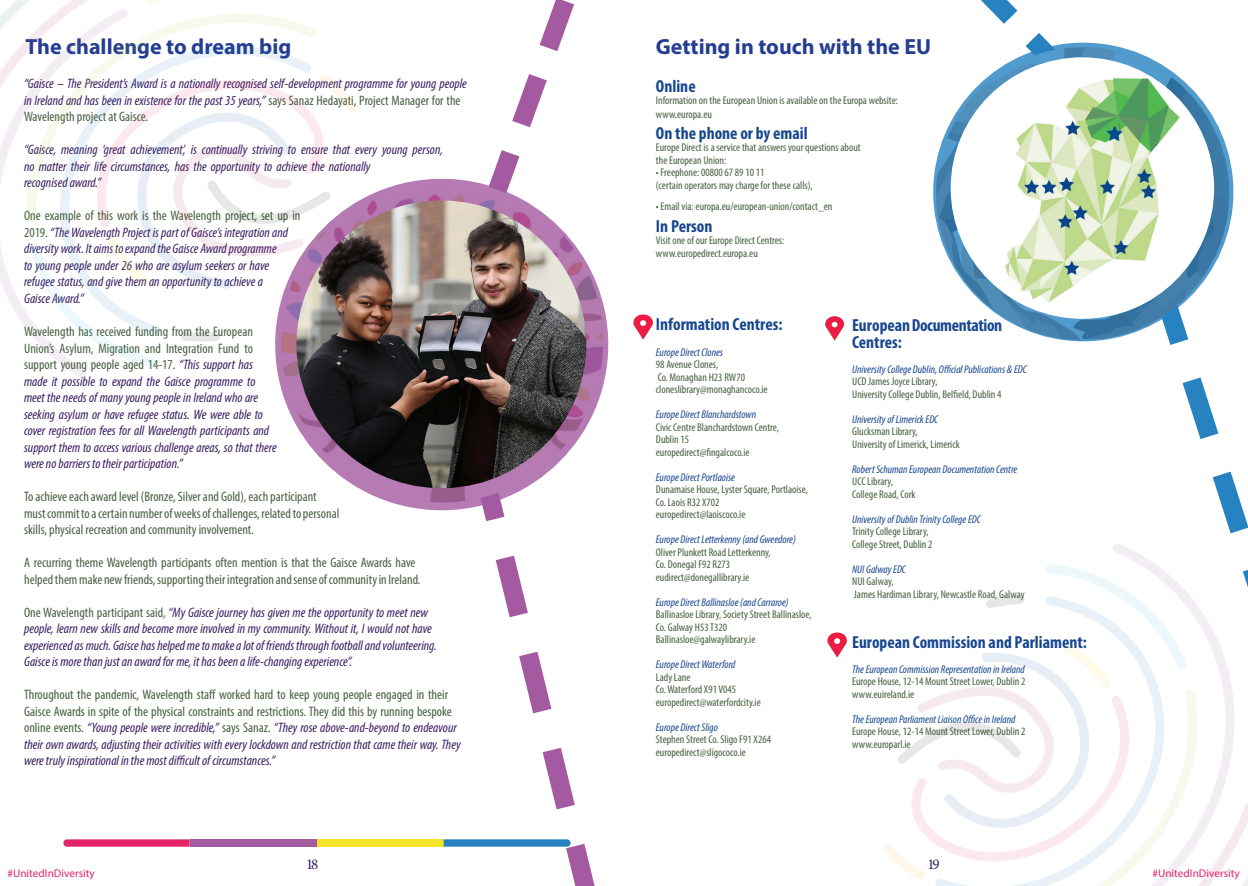
<style>
.page{position:relative;width:1248px;height:886px;background:#fff}
.page>*{position:absolute;margin:0;border:0;box-sizing:border-box;transform-origin:0 0}
.Heading{font:700 22px "Myriad Pro";color:#243d91}
.t1{font:700 condensed 17.5px/16.2px "Myriad Pro";color:#184790}
.t2{font:15px "Minion Pro";color:#381f61}
.t3{font:italic condensed 13.75px/16.5px "Myriad Pro";color:#381f61}
.t4{font:condensed 13.75px/16.5px "Myriad Pro";color:#485f41}
.t5{font:condensed 11.25px "Myriad Pro";color:#485f41}
.t6{font:italic condensed 11.25px "Myriad Pro";color:#184790}
.t7{font:11.25px "Myriad Pro";color:#e3246b}
.s1{font-style:normal;color:#485f41}
</style>
<div class="page">
<svg style="left:63px;top:839px;width:127px;height:8px"></svg>
<div style="left:190px;top:839px;width:127px;height:8px;background:#a45aa0"></div>
<div style="left:317px;top:839px;width:126px;height:8px;background:#f4e52b"></div>
<svg style="left:443px;top:839px;width:15px;height:8px"></svg>
<svg style="left:1137px;top:262px;width:109px;height:256px"></svg>
<svg style="left:458px;top:488px;width:137px;height:398px"></svg>
<svg style="left:470px;top:0;width:104px;height:200px"></svg>
<svg style="left:281px;top:185px;width:321px;height:319px;background:#ad71a8"></svg>
<div style="left:275px;top:179px;width:333px;height:331px;border:12px solid #a45aa0;border-radius:50%"></div>
<img style="left:296px;top:200px;width:290px;height:288px">
<img style="left:366px;top:184px;width:33px;height:179px">
<svg style="left:0;top:0;width:366px;height:403px"></svg>
<svg style="left:84px;top:79px;width:259px;height:251px"></svg>
<svg style="left:949px;top:0;width:199px;height:132px"></svg>
<img style="left:633px;top:314px;width:20px;height:26px">
<img style="left:825px;top:316px;width:20px;height:25px">
<svg style="left:897px;top:521px;width:350px;height:365px"></svg>
<svg style="left:884px;top:603px;width:260px;height:261px"></svg>
<svg style="left:937px;top:47px;width:291px;height:290px;background:#417fac"></svg>
<div style="left:933px;top:43px;width:300px;height:298px;border:9px solid #2682c1;border-radius:50%"></div>
<img style="left:950px;top:57px;width:263px;height:262px">
<p class="Heading" style="left:25px;top:32px;width:267px">The challenge to dream big</p>
<p class="t3" style="left:24px;top:75px;width:444px">“Gaisce – The President’s Award is a nationally recognised self-development programme for young people in Ireland and has been in existence for the past 35 years,” <span class="s1">says Sanaz Hedayati, Project Manager for the<br>Wavelength project at Gaisce.</span></p>
<p class="t3" style="left:24px;top:141px;width:420px">“Gaisce, meaning ‘great achievement’, is continually striving to ensure that every young person, no matter their life circumstances, has the opportunity to achieve the nationally<br>recognised award.”</p>
<p class="t3" style="left:24px;top:207px;width:278px"><span class="s1">One example of this work is the Wavelength project, set up in 2019.</span> “The Wavelength Project is part of Gaisce’s integration and diversity work. It aims to expand the Gaisce Award programme<br>to young people under 26 who are asylum seekers or have refugee status, and give them an opportunity to achieve a<br>Gaisce Award.”</p>
<p class="t3" style="left:24px;top:323px;width:254px"><span class="s1">Wavelength has received funding from the European Union’s Asylum, Migration and Integration Fund to support young people aged 14-17.</span> “This support has made it possible to expand the Gaisce programme to meet the needs of many young people in Ireland who are seeking asylum or have refugee status. We were able to cover registration fees for all Wavelength participants and support them to access various challenge areas, so that there were no barriers to their participation.”</p>
<p class="t4" style="left:24px;top:488px;width:317px">To achieve each award level (Bronze, Silver and Gold), each participant must commit to a certain number of weeks of challenges, related to personal skills, physical recreation and community involvement.</p>
<p class="t4" style="left:24px;top:554px;width:398px">A recurring theme Wavelength participants often mention is that the Gaisce Awards have helped them make new friends, supporting their integration and sense of community in Ireland.</p>
<p class="t3" style="left:24px;top:603px;width:414px"><span class="s1">One Wavelength participant said,</span> “My Gaisce journey has given me the opportunity to meet new people, learn new skills and become more involved in my community. Without it, I would not have experienced as much. Gaisce has helped me to make a lot of friends through football and volunteering.<br>Gaisce is more than just an award for me, it has been a life-changing experience”.</p>
<p class="t3" style="left:24px;top:686px;width:438px"><span class="s1">Throughout the pandemic, Wavelength staff worked hard to keep young people engaged in their Gaisce Awards in spite of the physical constraints and restrictions. They did this by running bespoke online events.</span> “Young people were incredible,” <span class="s1">says Sanaz.</span> “They rose above-and-beyond to endeavour their own awards, adjusting their activities with every lockdown and restriction that came their way. They were truly inspirational in the most difficult of circumstances.”</p>
<p class="Heading" style="left:655px;top:33px;width:277px">Getting in touch with the EU</p>
<p class="t1" style="left:656px;top:77px;width:41px">Online</p>
<p class="t5" style="left:656px;top:94px;width:243px">Information on the European Union is available on the Europa website:</p>
<p class="t5" style="left:656px;top:107px;width:58px">www.europa.eu</p>
<p class="t1" style="left:656px;top:124px;width:153px">On the phone or by email</p>
<p class="t5" style="left:656px;top:141px;width:206px">Europe Direct is a service that answers your questions about</p>
<p class="t5" style="left:656px;top:153px;width:72px">the European Union:</p>
<p class="t5" style="left:656px;top:166px;width:110px">• Freephone: 00800 67 89 10 11</p>
<p class="t5" style="left:656px;top:178px;width:158px">(certain operators may charge for these calls),</p>
<p class="t5" style="left:656px;top:200px;width:178px">• Email via: europa.eu/european-union/contact_en</p>
<p class="t1" style="left:656px;top:218px;width:58px">In Person</p>
<p class="t5" style="left:656px;top:234px;width:130px">Visit one of our Europe Direct Centres:</p>
<p class="t5" style="left:656px;top:246px;width:103px">www.europedirect.europa.eu</p>
<p class="t1" style="left:656px;top:316px;width:128px">Information Centres:</p>
<p class="t6" style="left:656px;top:345px;width:69px">Europe Direct Clones</p>
<p class="t5" style="left:656px;top:358px;width:64px">98 Avenue Clones,</p>
<p class="t5" style="left:657px;top:370px;width:89px">Co. Monaghan H23 RW70</p>
<p class="t5" style="left:656px;top:383px;width:113px">cloneslibrary@monaghancoco.ie</p>
<p class="t6" style="left:656px;top:408px;width:102px">Europe Direct Blanchardstown</p>
<p class="t5" style="left:656px;top:420px;width:125px">Civic Centre Blanchardstown Centre,</p>
<p class="t5" style="left:656px;top:433px;width:35px">Dublin 15</p>
<p class="t5" style="left:656px;top:445px;width:95px">europedirect@fingalcoco.ie</p>
<p class="t6" style="left:656px;top:470px;width:81px">Europe Direct Portlaoise</p>
<p class="t5" style="left:656px;top:483px;width:153px">Dunamaise House, Lyster Square, Portlaoise,</p>
<p class="t5" style="left:656px;top:495px;width:65px">Co. Laois R32 X702</p>
<p class="t5" style="left:656px;top:508px;width:91px">europedirect@laoiscoco.ie</p>
<p class="t6" style="left:656px;top:533px;width:141px">Europe Direct Letterkenny (and Gweedore)</p>
<p class="t5" style="left:656px;top:545px;width:116px">Oliver Plunkett Road Letterkenny,</p>
<p class="t5" style="left:656px;top:558px;width:76px">Co. Donegal F92 R273</p>
<p class="t5" style="left:656px;top:570px;width:95px">eudirect@donegallibrary.ie</p>
<p class="t6" style="left:656px;top:595px;width:134px">Europe Direct Ballinasloe (and Carraroe)</p>
<p class="t5" style="left:656px;top:608px;width:157px">Ballinasloe Library, Society Street Ballinasloe,</p>
<p class="t5" style="left:656px;top:620px;width:73px">Co. Galway H53 T320</p>
<p class="t5" style="left:656px;top:633px;width:101px">Ballinasloe@galwaylibrary.ie</p>
<p class="t6" style="left:656px;top:658px;width:81px">Europe Direct Waterford</p>
<p class="t5" style="left:656px;top:670px;width:36px">Lady Lane</p>
<p class="t5" style="left:656px;top:683px;width:82px">Co. Waterford X91 V045</p>
<p class="t5" style="left:656px;top:695px;width:106px">europedirect@waterfordcity.ie</p>
<p class="t6" style="left:656px;top:720px;width:64px">Europe Direct Sligo</p>
<p class="t5" style="left:656px;top:733px;width:117px">Stephen Street Co. Sligo F91 X264</p>
<p class="t5" style="left:656px;top:745px;width:91px">europedirect@sligococo.ie</p>
<p class="t1" style="left:852px;top:317px;width:152px">European Documentation<br>Centres:</p>
<p class="t6" style="left:852px;top:362px;width:176px">University College Dublin, Official Publications &amp; EDC</p>
<p class="t5" style="left:852px;top:375px;width:87px">UCD James Joyce Library,</p>
<p class="t5" style="left:852px;top:387px;width:151px">University College Dublin, Belfield, Dublin 4</p>
<p class="t6" style="left:852px;top:412px;width:88px">University of Limerick EDC</p>
<p class="t5" style="left:852px;top:425px;width:67px">Glucksman Library,</p>
<p class="t5" style="left:852px;top:437px;width:109px">University of Limerick, Limerick</p>
<p class="t6" style="left:852px;top:462px;width:167px">Robert Schuman European Documentation Centre</p>
<p class="t5" style="left:852px;top:475px;width:43px">UCC Library,</p>
<p class="t5" style="left:852px;top:487px;width:65px">College Road, Cork</p>
<p class="t6" style="left:852px;top:512px;width:130px">University of Dublin Trinity College EDC</p>
<p class="t5" style="left:852px;top:525px;width:78px">Trinity College Library,</p>
<p class="t5" style="left:852px;top:537px;width:82px">College Street, Dublin 2</p>
<p class="t6" style="left:852px;top:562px;width:55px">NUI Galway EDC</p>
<p class="t5" style="left:852px;top:575px;width:43px">NUI Galway,</p>
<p class="t5" style="left:853px;top:587px;width:172px">James Hardiman Library, Newcastle Road, Galway</p>
<p class="t1" style="left:852px;top:633px;width:236px">European Commission and Parliament:</p>
<p class="t6" style="left:852px;top:662px;width:174px">The European Commission Representation in Ireland</p>
<p class="t5" style="left:852px;top:675px;width:175px">Europe House, 12-14 Mount Street Lower, Dublin 2</p>
<p class="t5" style="left:852px;top:687px;width:64px">www.euireland.ie</p>
<p class="t6" style="left:852px;top:712px;width:165px">The European Parliament Liaison Office in Ireland</p>
<p class="t5" style="left:852px;top:725px;width:175px">Europe House, 12-14 Mount Street Lower, Dublin 2</p>
<p class="t5" style="left:852px;top:737px;width:60px">www.europarl.ie</p>
<p class="t2" style="left:306px;top:854px;width:14px">18</p>
<p class="t2" style="left:927px;top:854px;width:14px">19</p>
<p class="t7" style="left:8px;top:866px;width:89px">#UnitedInDiversity</p>
<p class="t7" style="left:1152px;top:866px;width:89px">#UnitedInDiversity</p>
</div>
